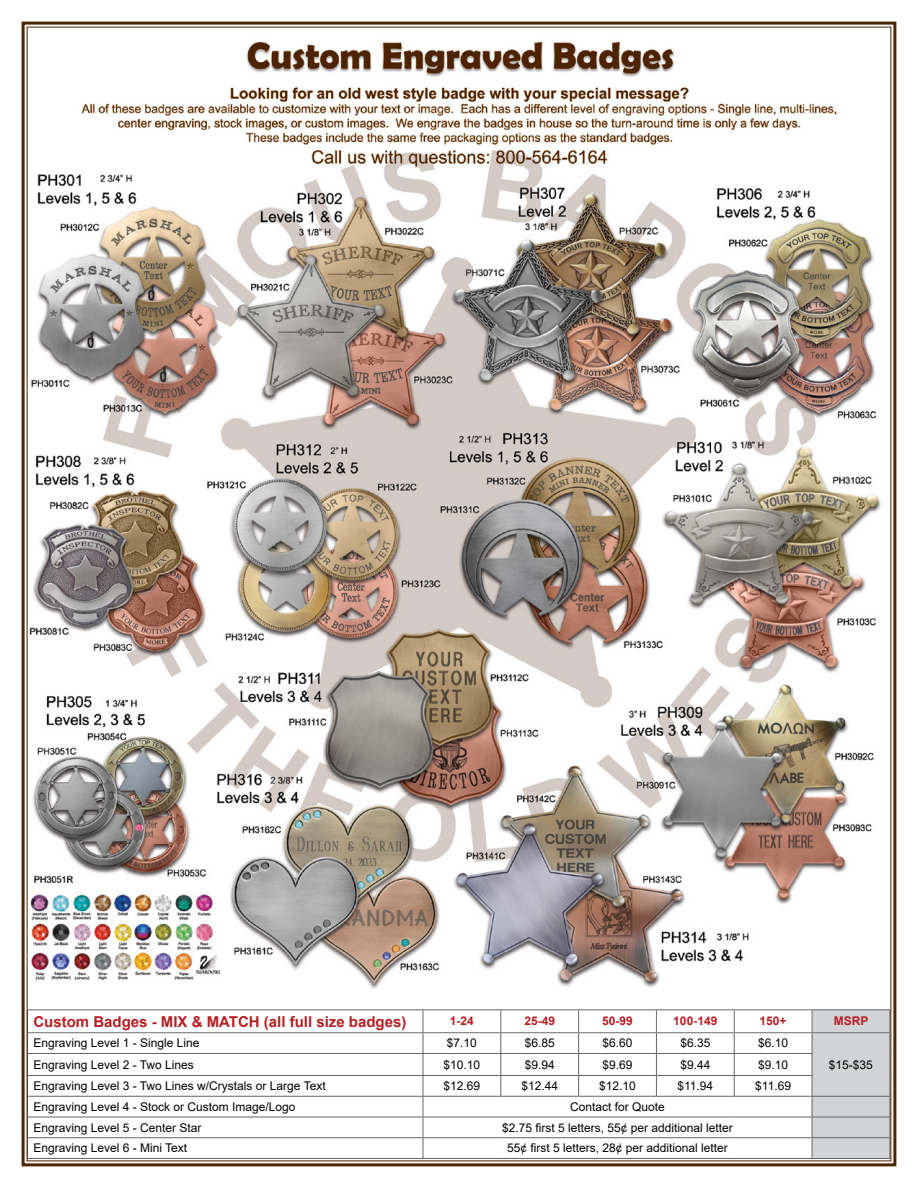
<style>
.page{position:relative;width:918px;height:1188px;background:#fff}
.page>*{position:absolute;margin:0;border:0;box-sizing:border-box;transform-origin:0 0}
.t1{font:700 15px "Arial";color:#b51f24}
.t2{font:12px "Arial";color:#000}
.t3{font:700 12px "Arial";color:#b51f24}
</style>
<div class="page">
<img style="left:21px;top:21px;width:876px;height:1146px">
<p class="t1" style="left:33px;top:1011px;width:375px">Custom Badges - MIX &amp; MATCH (all full size badges)</p>
<p class="t3" style="left:450px;top:1012px;width:26px">1-24</p>
<p class="t3" style="left:524px;top:1012px;width:32px">25-49</p>
<p class="t3" style="left:602px;top:1012px;width:32px">50-99</p>
<p class="t3" style="left:673px;top:1012px;width:46px">100-149</p>
<p class="t3" style="left:760px;top:1012px;width:29px">150+</p>
<p class="t3" style="left:834px;top:1012px;width:36px">MSRP</p>
<p class="t2" style="left:33px;top:1035px;width:168px">Engraving Level 1 - Single Line</p>
<p class="t2" style="left:447px;top:1035px;width:32px">$7.10</p>
<p class="t2" style="left:525px;top:1035px;width:32px">$6.85</p>
<p class="t2" style="left:603px;top:1035px;width:32px">$6.60</p>
<p class="t2" style="left:680px;top:1035px;width:32px">$6.35</p>
<p class="t2" style="left:758px;top:1035px;width:32px">$6.10</p>
<p class="t2" style="left:33px;top:1056px;width:162px">Engraving Level 2 - Two Lines</p>
<p class="t2" style="left:444px;top:1056px;width:38px">$10.10</p>
<p class="t2" style="left:525px;top:1056px;width:32px">$9.94</p>
<p class="t2" style="left:603px;top:1056px;width:32px">$9.69</p>
<p class="t2" style="left:680px;top:1056px;width:32px">$9.44</p>
<p class="t2" style="left:758px;top:1056px;width:32px">$9.10</p>
<p class="t2" style="left:829px;top:1056px;width:46px">$15-$35</p>
<p class="t2" style="left:33px;top:1078px;width:294px">Engraving Level 3 - Two Lines w/Crystals or Large Text</p>
<p class="t2" style="left:444px;top:1078px;width:38px">$12.69</p>
<p class="t2" style="left:521px;top:1078px;width:38px">$12.44</p>
<p class="t2" style="left:599px;top:1078px;width:38px">$12.10</p>
<p class="t2" style="left:677px;top:1078px;width:37px">$11.94</p>
<p class="t2" style="left:755px;top:1078px;width:37px">$11.69</p>
<p class="t2" style="left:33px;top:1099px;width:264px">Engraving Level 4 - Stock or Custom Image/Logo</p>
<p class="t2" style="left:570px;top:1099px;width:96px">Contact for Quote</p>
<p class="t2" style="left:33px;top:1119px;width:170px">Engraving Level 5 - Center Star</p>
<p class="t2" style="left:502px;top:1119px;width:232px">$2.75 first 5 letters, 55¢ per additional letter</p>
<p class="t2" style="left:33px;top:1140px;width:155px">Engraving Level 6 - Mini Text</p>
<p class="t2" style="left:507px;top:1140px;width:222px">55¢ first 5 letters, 28¢ per additional letter</p>
</div>
